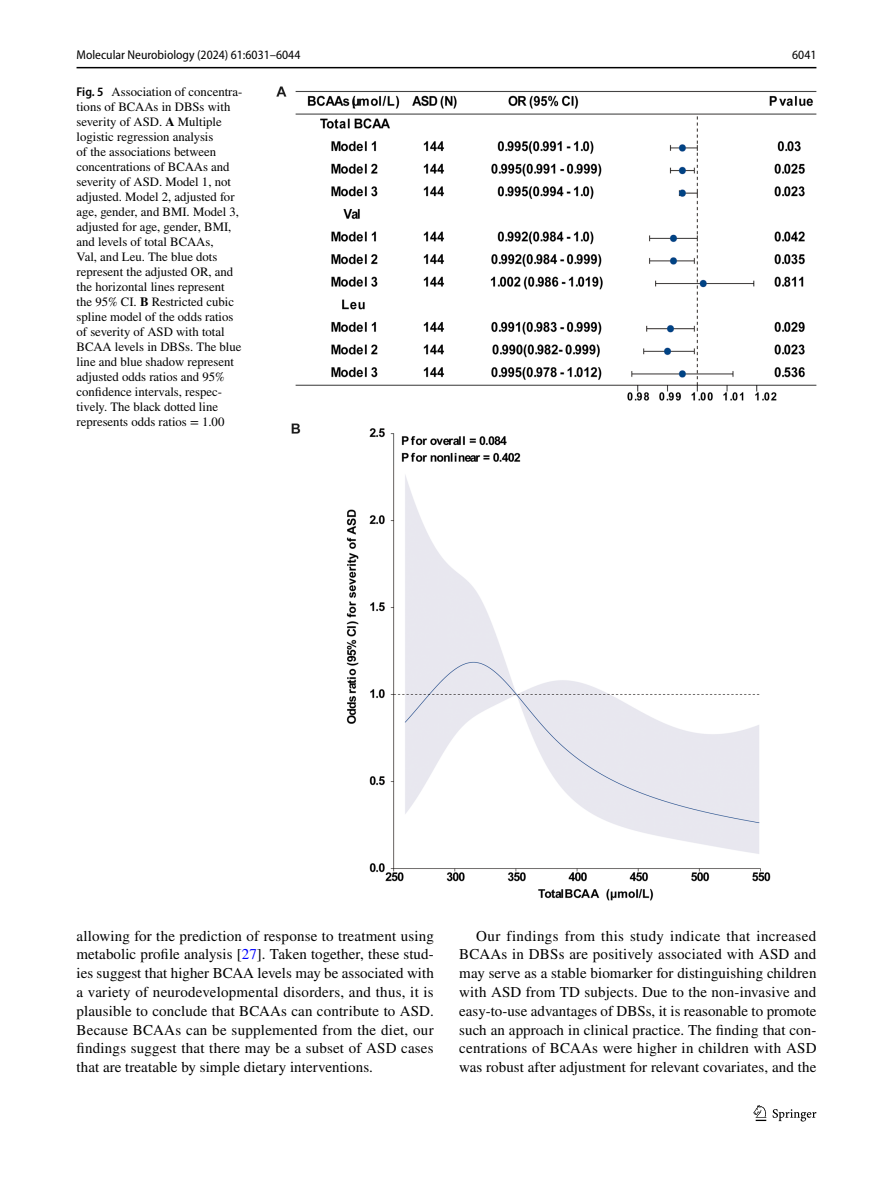
<style>
.page{position:relative;width:893px;height:1187px;background:#fff}
.page>*{position:absolute;margin:0;border:0;box-sizing:border-box;transform-origin:0 0}
.t1{font:15px/18.8px "STIX";letter-spacing:.005em;color:#000;text-align:justify}
.t2{font:12.75px/15px "STIX";color:#000}
.t3{font:semi-condensed 12.75px "Myriad Pro";color:#000}
.s1{font-family:"Myriad Pro";font-weight:600;font-stretch:semi-condensed}
.s2{font-weight:700}
.s3{color:#00f}
</style>
<div class="page">
<hr style="left:77px;top:67px;width:739px;height:1px;background:#000">
<svg style="left:753px;top:1105px;width:13px;height:15px"></svg>
<svg style="left:773px;top:1109px;width:43px;height:12px"></svg>
<img style="left:276px;top:87px;width:540px;height:813px">
<p class="t3" style="left:77px;top:48px;width:225px">Molecular Neurobiology (2024) 61:6031–6044</p>
<p class="t3" style="left:792px;top:48px;width:26px">6041</p>
<p class="t2" style="left:77px;top:85px;width:167px"><span class="s1">Fig. 5</span> Association of concentra&shy;tions of BCAAs in DBSs with severity of ASD. <span class="s2">A</span> Multiple logistic regression analysis<br>of the associations between concentrations of BCAAs and severity of ASD. Model 1, not adjusted. Model 2, adjusted for age, gender, and BMI. Model 3, adjusted for age, gender, BMI, and levels of total BCAAs,<br>Val, and Leu. The blue dots represent the adjusted OR, and the horizontal lines represent the 95% CI. <span class="s2">B</span> Restricted cubic spline model of the odds ratios of severity of ASD with total<br>BCAA levels in DBSs. The blue line and blue shadow represent adjusted odds ratios and 95% confidence intervals, respec&shy;tively. The black dotted line represents odds ratios = 1.00</p>
<p class="t1" style="left:77px;top:927px;width:359px">allowing for the prediction of response to treatment using metabolic profile analysis [<span class="s3">27</span>]. Taken together, these stud&shy;ies suggest that higher BCAA levels may be associated with a variety of neurodevelopmental disorders, and thus, it is plausible to conclude that BCAAs can contribute to ASD.<br>Because BCAAs can be supplemented from the diet, our findings suggest that there may be a subset of ASD cases that are treatable by simple dietary interventions.</p>
<p class="t1" style="left:459px;top:927px;width:359px;text-indent:17px">Our findings from this study indicate that increased BCAAs in DBSs are positively associated with ASD and may serve as a stable biomarker for distinguishing children with ASD from TD subjects. Due to the non-invasive and easy-to-use advantages of DBSs, it is reasonable to promote such an approach in clinical practice. The finding that con&shy;centrations of BCAAs were higher in children with ASD was robust after adjustment for relevant covariates, and the</p>
</div>
